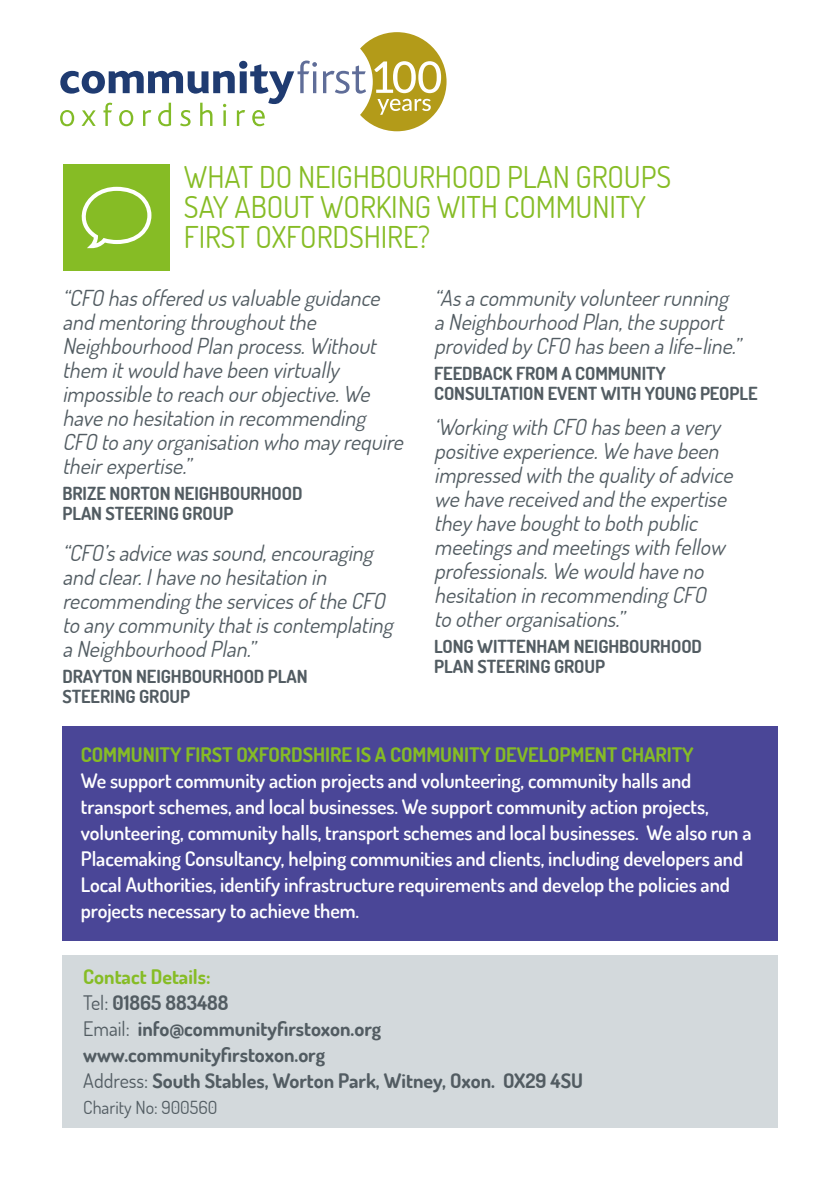
<style>
.page{position:relative;width:840px;height:1191px;background:#fff}
.page>*{position:absolute;margin:0;border:0;box-sizing:border-box;transform-origin:0 0}
.t1{font:30px/30px "Dosis";letter-spacing:-.005em;color:#86bc25}
.t2{font:italic 22px/24px "Dosis";color:#525c62}
.t3{font:600 20px/26px "Dosis";letter-spacing:-.005em;color:#fff}
.t4{font:700 20px/26px "Dosis";color:#525c62}
.t5{font:700 20px "Dosis";letter-spacing:-.005em;color:#86bc25}
.t6{font:700 18px/20px "Dosis";letter-spacing:-.005em;color:#525c62}
.t7{font:18px "Dosis";color:#525c62}
.s1{color:#86bc25}
.s2{font-weight:400}
</style>
<div class="page">
<div style="left:62px;top:726px;width:715px;height:215px;background:#4a4697"></div>
<svg style="left:60px;top:61px;width:257px;height:65px"></svg>
<svg style="left:323px;top:32px;width:123px;height:99px"></svg>
<div style="left:63px;top:164px;width:107px;height:107px;background:#86bc25"></div>
<svg style="left:82px;top:187px;width:69px;height:61px"></svg>
<div style="left:62px;top:955px;width:715px;height:173px;background:#d3d9dc"></div>
<h1 class="t1" style="left:184px;top:161px;width:488px">WHAT DO NEIGHBOURHOOD PLAN GROUPS<br>SAY ABOUT WORKING WITH COMMUNITY<br>FIRST OXFORDSHIRE?</h1>
<p class="t2" style="left:62px;top:285px;width:347px">“CFO hasoffered usvaluable guidance and mentoringthroughoutthe Neighbourhood Plan process.Without them itwould have been virtually impossible to reach ourobjective.We have no hesitation in recommending CFO to anyorganisation who mayrequire theirexpertise.”</p>
<p class="t6" style="left:62px;top:483px;width:241px">BRIZE NORTON NEIGHBOURHOOD<br>PLAN STEERING GROUP</p>
<p class="t2" style="left:62px;top:540px;width:337px">“CFO’sadvicewassound,encouraging and clear.Ihave no hesitation in recommendingthe servicesofthe CFO to anycommunitythatiscontemplating aNeighbourhood Plan.”</p>
<p class="t6" style="left:62px;top:665px;width:246px">DRAYTON NEIGHBOURHOOD PLAN<br>STEERING GROUP</p>
<p class="t2" style="left:434px;top:285px;width:313px">“Asacommunityvolunteerrunning aNeighbourhood Plan,the support provided byCFO hasbeen alife-line.”</p>
<p class="t6" style="left:434px;top:363px;width:325px">FEEDBACK FROM A COMMUNITY<br>CONSULTATION EVENT WITH YOUNG PEOPLE</p>
<p class="t2" style="left:434px;top:414px;width:305px">‘Workingwith CFO hasbeen avery positive experience.We have been impressed with the qualityofadvice we have received and the expertise theyhave boughtto both public meetingsand meetingswith fellow professionals.We would have no hesitation in recommendingCFO to otherorganisations.”</p>
<p class="t6" style="left:434px;top:636px;width:269px">LONG WITTENHAM NEIGHBOURHOOD<br>PLAN STEERING GROUP</p>
<p class="t5" style="left:81px;top:741px;width:614px">COMMUNITY FIRST OXFORDSHIRE IS A COMMUNITY DEVELOPMENT CHARITY</p>
<p class="t3" style="left:81px;top:767px;width:672px">We support community action projects and volunteering, community halls and transport schemes, and local businesses. We support community action projects, volunteering, community halls, transport schemes and local businesses. We also run a Placemaking Consultancy, helping communities and clients, including developers and Local Authorities, identify infrastructure requirements and develop the policies and projects necessary to achieve them.</p>
<p class="t4" style="left:83px;top:963px;width:501px"><span class="s1">Contact Details:<br></span><span class="s2">Tel:</span> 01865 883488<br><span class="s2">Email:</span> info@communityfirstoxon.org www.communityfirstoxon.org<br><span class="s2">Address:</span> South Stables, Worton Park, Witney, Oxon. OX29 4SU</p>
<p class="t7" style="left:83px;top:1095px;width:135px">Charity No: 900560</p>
</div>
